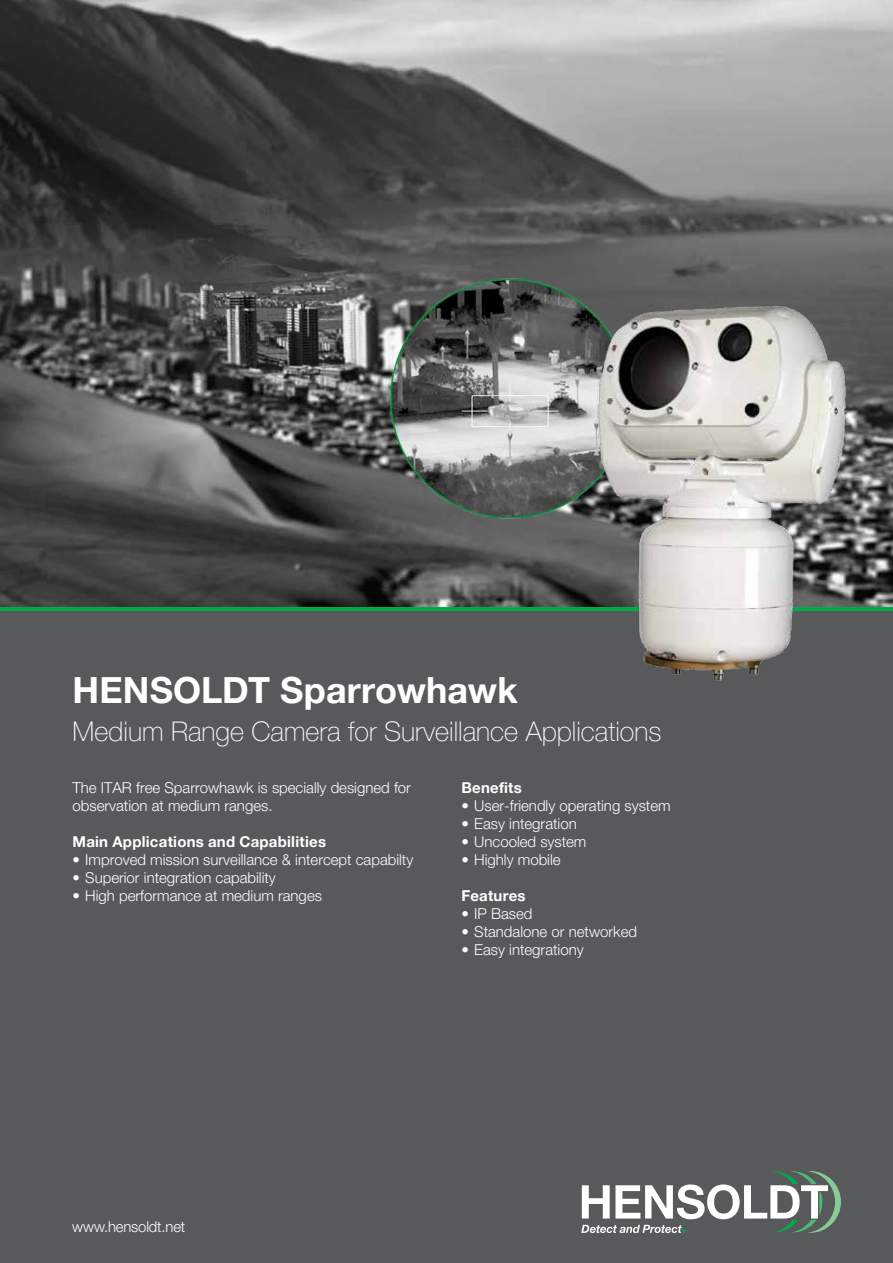
<style>
.page{position:relative;width:893px;height:1263px;background:#fff}
.page>*{position:absolute;margin:0;border:0;box-sizing:border-box;transform-origin:0 0}
.t1{font:700 36px "Helvetica Neue LT Pro";color:#fff}
.t2{font:100 27px "Helvetica Neue LT Pro";color:#fff}
.t3{font:300 15px/18px "Helvetica Neue LT Pro";color:#fff}
.t4{font:700 15px "Helvetica Neue LT Pro";letter-spacing:.015em;color:#fff}
</style>
<div class="page">
<img style="left:0;top:0;width:893px;height:607px">
<img style="left:345px;top:273px;width:350px;height:250px">
<div style="left:0;top:610px;width:893px;height:653px;background:#58595b"></div>
<svg style="left:581px;top:1171px;width:260px;height:61px"></svg>
<hr style="left:0;top:607px;width:893px;height:3px;background:#00ab4f">
<img style="left:577px;top:294px;width:300px;height:387px">
<h1 class="t1" style="left:73px;top:668px;width:447px">HENSOLDT Sparrowhawk</h1>
<h2 class="t2" style="left:73px;top:716px;width:590px">Medium Range Camera for Surveillance Applications</h2>
<p class="t3" style="left:72px;top:779px;width:340px">The ITAR free Sparrowhawk is specially designed for observation at medium ranges.</p>
<p class="t4" style="left:72px;top:833px;width:255px">Main Applications and Capabilities</p>
<p class="t3" style="left:72px;top:851px;width:342px">• Improved mission surveillance &amp; intercept capabilty</p>
<p class="t3" style="left:72px;top:869px;width:205px">• Superior integration capability</p>
<p class="t3" style="left:72px;top:887px;width:251px">• High performance at medium ranges</p>
<p class="t4" style="left:461px;top:779px;width:62px">Benefits</p>
<p class="t3" style="left:461px;top:797px;width:211px">• User-friendly operating system</p>
<p class="t3" style="left:461px;top:815px;width:117px">• Easy integration</p>
<p class="t3" style="left:461px;top:833px;width:126px">• Uncooled system</p>
<p class="t3" style="left:461px;top:851px;width:101px">• Highly mobile</p>
<p class="t4" style="left:461px;top:887px;width:66px">Features</p>
<p class="t3" style="left:461px;top:905px;width:73px">• IP Based</p>
<p class="t3" style="left:461px;top:923px;width:177px">• Standalone or networked</p>
<p class="t3" style="left:461px;top:941px;width:124px">• Easy integrationy</p>
<p class="t3" style="left:72px;top:1217px;width:115px">www.hensoldt.net</p>
</div>
